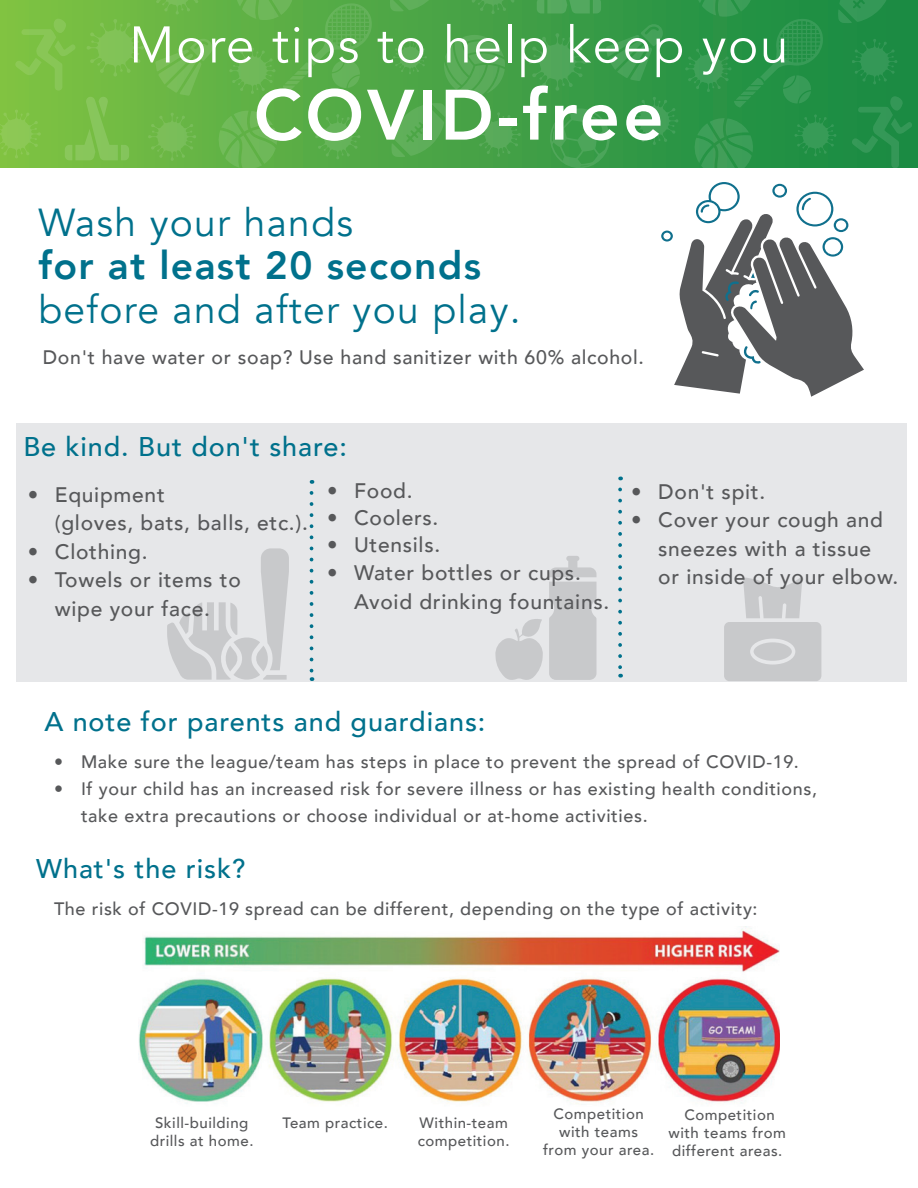
<style>
.page{position:relative;width:918px;height:1188px;background:#fff}
.page>*{position:absolute;margin:0;border:0;box-sizing:border-box;transform-origin:0 0}
.t1{font:800 70.5px "Avenir LT Com";letter-spacing:.045em;color:#fff}
.t2{font:51px "Avenir LT Com";letter-spacing:.035em;color:#fff}
.t3{font:39px "Avenir LT Com";letter-spacing:.035em;color:#00718c}
.t4{font:800 39px "Avenir LT Com";letter-spacing:.035em;color:#00718c}
.t5{font:500 27px "Avenir LT Com";letter-spacing:.035em;color:#00718c}
.t6{font:500 21px/28.5px "Avenir LT Com";letter-spacing:.035em;color:#57585a}
.t7{font:500 19.5px "Avenir LT Com";letter-spacing:.035em;color:#57585a}
.t8{font:500 18px/27px "Avenir LT Com";letter-spacing:.035em;color:#57585a}
.t9{font:500 15px/18px "Avenir LT Com";letter-spacing:.035em;color:#57585a;text-align:center}
</style>
<div class="page">
<div style="left:16px;top:423px;width:891px;height:258px;background:#e6e7e9"></div>
<div style="left:0;top:0;width:918px;height:167px;background:#49a346"></div>
<svg style="left:618px;top:489px;width:4px;height:189px"></svg>
<svg style="left:310px;top:493px;width:3px;height:188px"></svg>
<svg style="left:167px;top:548px;width:122px;height:132px"></svg>
<svg style="left:724px;top:577px;width:97px;height:104px"></svg>
<svg style="left:495px;top:619px;width:48px;height:61px"></svg>
<svg style="left:549px;top:556px;width:48px;height:124px"></svg>
<img style="left:139px;top:928px;width:640px;height:176px">
<svg style="left:390px;top:0;width:39px;height:11px"></svg>
<svg style="left:444px;top:35px;width:61px;height:61px"></svg>
<svg style="left:393px;top:40px;width:34px;height:34px"></svg>
<svg style="left:472px;top:0;width:42px;height:14px"></svg>
<svg style="left:391px;top:103px;width:54px;height:54px"></svg>
<svg style="left:0;top:0;width:372px;height:168px"></svg>
<svg style="left:477px;top:112px;width:44px;height:45px"></svg>
<svg style="left:528px;top:0;width:385px;height:397px"></svg>
<h2 class="t2" style="left:129px;top:15px;width:661px">More tips to help keep you</h2>
<h1 class="t1" style="left:254px;top:73px;width:411px">COVID-free</h1>
<h3 class="t3" style="left:38px;top:199px;width:316px">Wash your hands</h3>
<h3 class="t4" style="left:38px;top:242px;width:444px">for at least 20 seconds</h3>
<h3 class="t3" style="left:38px;top:286px;width:484px">before and after you play.</h3>
<p class="t7" style="left:43px;top:346px;width:603px">Don't have water or soap? Use hand sanitizer with 60% alcohol.</p>
<h3 class="t5" style="left:23px;top:431px;width:325px">Be kind. But don't share:</h3>
<p class="t6" style="left:55px;top:481px;width:255px;text-indent:-27px">• Equipment<br>(gloves, bats, balls, etc.).</p>
<p class="t6" style="left:28px;top:538px;width:121px">• Clothing.</p>
<p class="t6" style="left:28px;top:566px;width:215px;text-align:center">• Towels or items to wipe your face.</p>
<p class="t6" style="left:327px;top:477px;width:87px">• Food.</p>
<p class="t6" style="left:327px;top:504px;width:113px">• Coolers.</p>
<p class="t6" style="left:327px;top:531px;width:115px">• Utensils.</p>
<p class="t6" style="left:354px;top:559px;width:257px;text-indent:-27px">• Water bottles or cups.<br>Avoid drinking fountains.</p>
<p class="t6" style="left:631px;top:478px;width:136px">• Don't spit.</p>
<p class="t6" style="left:658px;top:506px;width:242px;text-indent:-27px">• Cover your cough and sneezes with a tissue<br>or inside of your elbow.</p>
<h3 class="t5" style="left:44px;top:705px;width:443px">A note for parents and guardians:</h3>
<p class="t8" style="left:54px;top:748px;width:746px">• Make sure the league/team has steps in place to prevent the spread of COVID-19.</p>
<p class="t8" style="left:81px;top:775px;width:738px;text-indent:-27px">• If your child has an increased risk for severe illness or has existing health conditions, take extra precautions or choose individual or at-home activities.</p>
<h3 class="t5" style="left:36px;top:853px;width:211px">What's the risk?</h3>
<p class="t8" style="left:54px;top:895px;width:705px">The risk of COVID-19 spread can be different, depending on the type of activity:</p>
<p class="t9" style="left:150px;top:1114px;width:105px">Skill-building drills at home.</p>
<p class="t9" style="left:283px;top:1114px;width:107px">Team practice.</p>
<p class="t9" style="left:418px;top:1114px;width:93px;text-align:left">Within-team competition.</p>
<p class="t9" style="left:543px;top:1105px;width:113px">Competition with teams from your area.</p>
<p class="t9" style="left:669px;top:1106px;width:119px">Competition with teams from different areas.</p>
</div>
